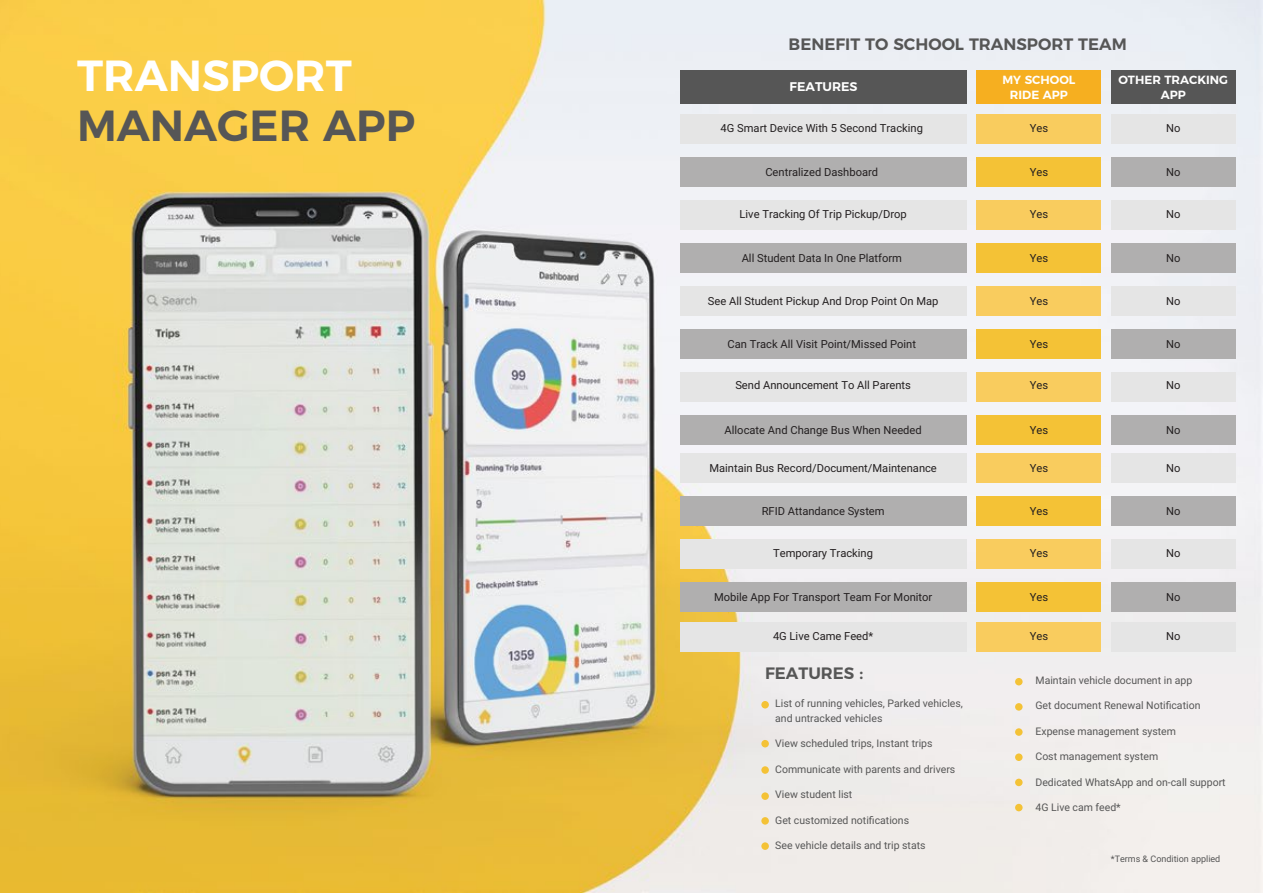
<style>
.page{position:relative;width:1263px;height:893px;background:#fff}
.page>*{position:absolute;margin:0;border:0;box-sizing:border-box;transform-origin:0 0}
.t1{font:600 43.5px "Montserrat";color:#565656}
.t2{font:600 43.5px "Montserrat";color:#fff}
.t3{font:600 16.5px "Montserrat";color:#565656}
.t4{font:600 12.6px "Montserrat";color:#fff}
.t5{font:600 11.85px/14.2px "Montserrat";color:#fff;text-align:center}
.t6{font:11.1px "Roboto";color:#231f20}
.t7{font:10.5px/15px "Roboto";color:#565656}
.t8{font:9px "Roboto";color:#565656}
</style>
<div class="page">
<img style="left:0;top:0;width:1263px;height:893px">
<div style="left:1015px;top:678px;width:7px;height:7px;background:#f4c236;border-radius:50%"></div>
<div style="left:1015px;top:703px;width:7px;height:8px;background:#f4c236;border-radius:50%"></div>
<div style="left:1015px;top:728px;width:7px;height:8px;background:#f4c236;border-radius:50%"></div>
<div style="left:1015px;top:753px;width:7px;height:8px;background:#f4c236;border-radius:50%"></div>
<div style="left:1015px;top:779px;width:7px;height:7px;background:#f4c236;border-radius:50%"></div>
<div style="left:1015px;top:804px;width:7px;height:7px;background:#f4c236;border-radius:50%"></div>
<div style="left:761px;top:701px;width:8px;height:7px;background:#f4c236;border-radius:50%"></div>
<div style="left:761px;top:740px;width:8px;height:7px;background:#f4c236;border-radius:50%"></div>
<div style="left:761px;top:766px;width:8px;height:8px;background:#f4c236;border-radius:50%"></div>
<div style="left:761px;top:792px;width:8px;height:8px;background:#f4c236;border-radius:50%"></div>
<div style="left:761px;top:817px;width:8px;height:8px;background:#f4c236;border-radius:50%"></div>
<div style="left:761px;top:842px;width:8px;height:8px;background:#f4c236;border-radius:50%"></div>
<div style="left:680px;top:114px;width:286px;height:30px;background:#e5e5e5"></div>
<div style="left:680px;top:157px;width:286px;height:30px;background:#b0afaf"></div>
<div style="left:680px;top:200px;width:286px;height:30px;background:#e5e5e5"></div>
<div style="left:680px;top:243px;width:286px;height:30px;background:#b0afaf"></div>
<div style="left:680px;top:286px;width:286px;height:30px;background:#e5e5e5"></div>
<div style="left:680px;top:329px;width:286px;height:30px;background:#b0afaf"></div>
<div style="left:680px;top:372px;width:286px;height:30px;background:#e5e5e5"></div>
<div style="left:680px;top:415px;width:286px;height:30px;background:#b0afaf"></div>
<div style="left:680px;top:453px;width:286px;height:30px;background:#e5e5e5"></div>
<div style="left:680px;top:496px;width:286px;height:30px;background:#b0afaf"></div>
<div style="left:680px;top:539px;width:286px;height:30px;background:#e5e5e5"></div>
<div style="left:680px;top:582px;width:286px;height:30px;background:#b0afaf"></div>
<div style="left:680px;top:622px;width:286px;height:30px;background:#e5e5e5"></div>
<div style="left:680px;top:70px;width:286px;height:34px;background:#565656"></div>
<div style="left:976px;top:70px;width:125px;height:34px;background:#f6af20"></div>
<div style="left:976px;top:114px;width:125px;height:30px;background:#f9cc5e"></div>
<div style="left:976px;top:157px;width:125px;height:30px;background:#f4c236"></div>
<div style="left:976px;top:200px;width:125px;height:30px;background:#f9cc5e"></div>
<div style="left:976px;top:243px;width:125px;height:30px;background:#f4c236"></div>
<div style="left:976px;top:286px;width:125px;height:30px;background:#f9cc5e"></div>
<div style="left:976px;top:329px;width:125px;height:30px;background:#f4c236"></div>
<div style="left:976px;top:372px;width:125px;height:30px;background:#f9cc5e"></div>
<div style="left:976px;top:415px;width:125px;height:30px;background:#f4c236"></div>
<div style="left:976px;top:453px;width:125px;height:30px;background:#f9cc5e"></div>
<div style="left:976px;top:496px;width:125px;height:30px;background:#f4c236"></div>
<div style="left:976px;top:539px;width:125px;height:30px;background:#f9cc5e"></div>
<div style="left:976px;top:582px;width:125px;height:30px;background:#f4c236"></div>
<div style="left:976px;top:622px;width:125px;height:30px;background:#f9cc5e"></div>
<div style="left:1111px;top:70px;width:124px;height:34px;background:#565656"></div>
<div style="left:1111px;top:114px;width:124px;height:30px;background:#e5e5e5"></div>
<div style="left:1111px;top:157px;width:124px;height:30px;background:#b0afaf"></div>
<div style="left:1111px;top:200px;width:124px;height:30px;background:#e5e5e5"></div>
<div style="left:1111px;top:243px;width:124px;height:30px;background:#b0afaf"></div>
<div style="left:1111px;top:286px;width:124px;height:30px;background:#e5e5e5"></div>
<div style="left:1111px;top:329px;width:124px;height:30px;background:#b0afaf"></div>
<div style="left:1111px;top:372px;width:124px;height:30px;background:#e5e5e5"></div>
<div style="left:1111px;top:415px;width:124px;height:30px;background:#b0afaf"></div>
<div style="left:1111px;top:453px;width:124px;height:30px;background:#e5e5e5"></div>
<div style="left:1111px;top:496px;width:124px;height:30px;background:#b0afaf"></div>
<div style="left:1111px;top:539px;width:124px;height:30px;background:#e5e5e5"></div>
<div style="left:1111px;top:582px;width:124px;height:30px;background:#b0afaf"></div>
<div style="left:1111px;top:622px;width:124px;height:30px;background:#e5e5e5"></div>
<h1 class="t2" style="left:77px;top:41px;width:276px">TRANSPORT</h1>
<h1 class="t1" style="left:77px;top:90px;width:340px">MANAGER APP</h1>
<h2 class="t3" style="left:788px;top:30px;width:340px">BENEFIT TO SCHOOL TRANSPORT TEAM</h2>
<p class="t4" style="left:790px;top:77px;width:69px">FEATURES</p>
<p class="t6" style="left:720px;top:120px;width:204px">4G Smart Device With 5 Second Tracking</p>
<p class="t6" style="left:765px;top:164px;width:114px">Centralized Dashboard</p>
<p class="t6" style="left:740px;top:206px;width:169px">Live Tracking Of Trip Pickup/Drop</p>
<p class="t6" style="left:742px;top:250px;width:162px">All Student Data In One Platform</p>
<p class="t6" style="left:708px;top:293px;width:232px">See All Student Pickup And Drop Point On Map</p>
<p class="t6" style="left:727px;top:336px;width:190px">Can Track All Visit Point/Missed Point</p>
<p class="t6" style="left:735px;top:378px;width:177px">Send Announcement To All Parents</p>
<p class="t6" style="left:725px;top:422px;width:199px">Allocate And Change Bus When Needed</p>
<p class="t6" style="left:709px;top:460px;width:229px">Maintain Bus Record/Document/Maintenance</p>
<p class="t6" style="left:762px;top:503px;width:124px">RFID Attandance System</p>
<p class="t6" style="left:773px;top:545px;width:101px">Temporary Tracking</p>
<p class="t6" style="left:714px;top:589px;width:220px">Mobile App For Transport Team For Monitor</p>
<p class="t6" style="left:773px;top:628px;width:102px">4G Live Came Feed*</p>
<h2 class="t3" style="left:765px;top:660px;width:100px">FEATURES :</h2>
<p class="t7" style="left:775px;top:695px;width:189px">List of running vehicles, Parked vehicles, and untracked vehicles</p>
<p class="t7" style="left:775px;top:736px;width:159px">View scheduled trips, Instant trips</p>
<p class="t7" style="left:775px;top:761px;width:182px">Communicate with parents and drivers</p>
<p class="t7" style="left:775px;top:787px;width:79px">View student list</p>
<p class="t7" style="left:775px;top:812px;width:135px">Get customized notifications</p>
<p class="t7" style="left:775px;top:838px;width:152px">See vehicle details and trip stats</p>
<p class="t5" style="left:1002px;top:72px;width:75px">MY SCHOOL<br>RIDE APP</p>
<p class="t6" style="left:1030px;top:120px;width:20px">Yes</p>
<p class="t6" style="left:1030px;top:164px;width:20px">Yes</p>
<p class="t6" style="left:1030px;top:206px;width:20px">Yes</p>
<p class="t6" style="left:1030px;top:250px;width:20px">Yes</p>
<p class="t6" style="left:1030px;top:293px;width:20px">Yes</p>
<p class="t6" style="left:1030px;top:336px;width:20px">Yes</p>
<p class="t6" style="left:1030px;top:378px;width:20px">Yes</p>
<p class="t6" style="left:1030px;top:422px;width:20px">Yes</p>
<p class="t6" style="left:1030px;top:460px;width:20px">Yes</p>
<p class="t6" style="left:1030px;top:503px;width:20px">Yes</p>
<p class="t6" style="left:1030px;top:545px;width:20px">Yes</p>
<p class="t6" style="left:1030px;top:589px;width:20px">Yes</p>
<p class="t6" style="left:1030px;top:628px;width:20px">Yes</p>
<p class="t5" style="left:1118px;top:72px;width:111px">OTHER TRACKING<br>APP</p>
<p class="t6" style="left:1166px;top:120px;width:16px">No</p>
<p class="t6" style="left:1166px;top:164px;width:16px">No</p>
<p class="t6" style="left:1166px;top:206px;width:16px">No</p>
<p class="t6" style="left:1166px;top:250px;width:16px">No</p>
<p class="t6" style="left:1166px;top:293px;width:16px">No</p>
<p class="t6" style="left:1166px;top:336px;width:16px">No</p>
<p class="t6" style="left:1166px;top:378px;width:16px">No</p>
<p class="t6" style="left:1166px;top:422px;width:16px">No</p>
<p class="t6" style="left:1166px;top:460px;width:16px">No</p>
<p class="t6" style="left:1166px;top:503px;width:16px">No</p>
<p class="t6" style="left:1166px;top:545px;width:16px">No</p>
<p class="t6" style="left:1166px;top:589px;width:16px">No</p>
<p class="t6" style="left:1166px;top:628px;width:16px">No</p>
<p class="t7" style="left:1035px;top:672px;width:158px">Maintain vehicle document in app</p>
<p class="t7" style="left:1035px;top:698px;width:166px">Get document Renewal Notification</p>
<p class="t7" style="left:1035px;top:723px;width:142px">Expense management system</p>
<p class="t7" style="left:1035px;top:749px;width:124px">Cost management system</p>
<p class="t7" style="left:1035px;top:774px;width:192px">Dedicated WhatsApp and on-call support</p>
<p class="t7" style="left:1035px;top:800px;width:87px">4G Live cam feed*</p>
<p class="t8" style="left:1111px;top:853px;width:111px">*Terms &amp; Condition applied</p>
</div>
